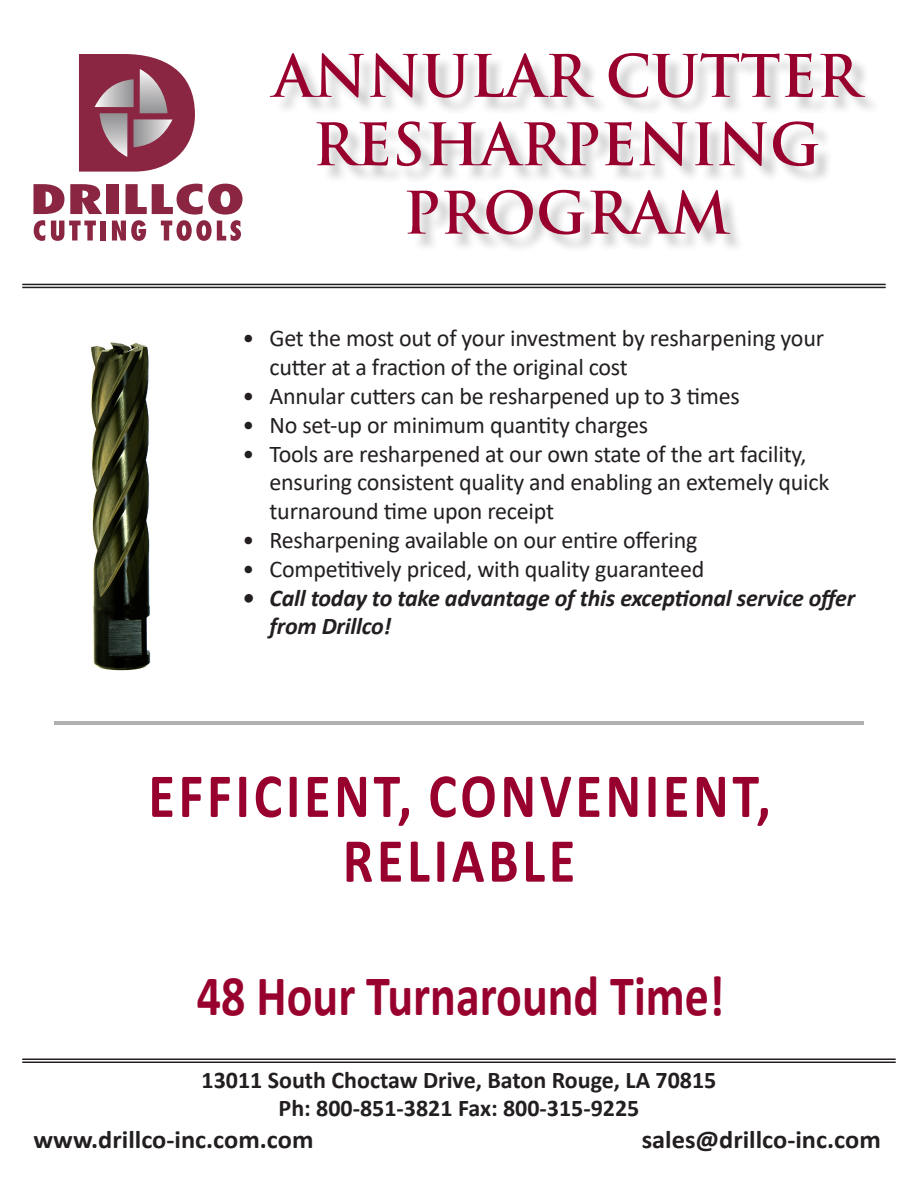
<style>
.page{position:relative;width:918px;height:1188px;background:#fff}
.page>*{position:absolute;margin:0;border:0;box-sizing:border-box;transform-origin:0 0}
.t1{font:700 63.15px "Calibri";letter-spacing:.07em;color:#98012d;scale:.85 1}
.t2{font:700 57.6px "Calibri";color:#98012d;scale:.83 1}
.t3{font:700 57px/68.4px "Trajan Pro";color:#98012d;text-align:center}
.t4{font:700 25.5px "Calibri";color:#231f20;scale:1.04 1}
.t5{font:24px/28.8px "Calibri";letter-spacing:-.01em;color:#231f20}
.t6{font:700 24px "Calibri";color:#231f20}
.t7{font:italic 700 24px/28.8px "Calibri";letter-spacing:-.01em;color:#231f20}
</style>
<div class="page">
<hr style="left:23px;top:284px;width:862px;height:1px;background:#231f20">
<hr style="left:23px;top:287px;width:862px;height:1px;background:#231f20">
<div style="left:273px;top:55px;width:610px;height:198px;background:#231f20;opacity:.25"></div>
<hr style="left:23px;top:1059px;width:872px;height:1px;background:#231f20">
<hr style="left:23px;top:1062px;width:872px;height:1px;background:#231f20">
<hr style="left:54px;top:722px;width:810px;height:1px;background:#636366">
<hr style="left:54px;top:724px;width:810px;height:1px;background:#636366">
<svg style="left:79px;top:54px;width:116px;height:118px;background:#a15f72"></svg>
<svg style="left:34px;top:220px;width:11px;height:21px"></svg>
<svg style="left:51px;top:221px;width:45px;height:20px"></svg>
<div style="left:101px;top:221px;width:5px;height:20px;background:#8b2642"></div>
<svg style="left:33px;top:184px;width:31px;height:30px"></svg>
<svg style="left:70px;top:184px;width:32px;height:30px"></svg>
<div style="left:106px;top:184px;width:12px;height:30px;background:#8b2642"></div>
<svg style="left:112px;top:184px;width:131px;height:57px"></svg>
<img style="left:91px;top:342px;width:60px;height:329px">
<p class="t3" style="left:273px;top:43px;width:588px">ANNULAR CUTTER<br>RESHARPENING</p>
<p class="t3" style="left:403px;top:179px;width:328px">PROGRAM</p>
<p class="t5" style="left:270px;top:323px;width:556px;text-indent:-27px">• Get the most out of your investment by resharpening your cutter at a fraction of the original cost</p>
<p class="t5" style="left:243px;top:381px;width:499px">• Annular cutters can be resharpened up to 3 times</p>
<p class="t5" style="left:243px;top:410px;width:407px">• No set-up or minimum quantity charges</p>
<p class="t5" style="left:270px;top:439px;width:561px;text-indent:-27px">• Tools are resharpened at our own state of the art facility, ensuring consistent quality and enabling an extemely quick turnaround time upon receipt</p>
<p class="t5" style="left:243px;top:525px;width:456px">• Resharpening available on our entire offering</p>
<p class="t5" style="left:243px;top:554px;width:463px">• Competitively priced, with quality guaranteed</p>
<p class="t7" style="left:270px;top:582px;width:587px;text-indent:-27px">• Call today to take advantage of this exceptional service offer from Drillco!</p>
<p class="t1" style="left:148px;top:751px;width:734px">EFFICIENT, CONVENIENT,</p>
<p class="t1" style="left:343px;top:816px;width:275px">RELIABLE</p>
<p class="t2" style="left:197px;top:955px;width:637px">48 Hour Turnaround Time!</p>
<p class="t6" style="left:202px;top:1063px;width:516px">13011 South Choctaw Drive, Baton Rouge, LA 70815</p>
<p class="t6" style="left:279px;top:1091px;width:362px">Ph: 800-851-3821 Fax: 800-315-9225</p>
<p class="t4" style="left:33px;top:1121px;width:271px">www.drillco-inc.com.com</p>
<p class="t4" style="left:642px;top:1121px;width:231px">sales@drillco-inc.com</p>
</div>
